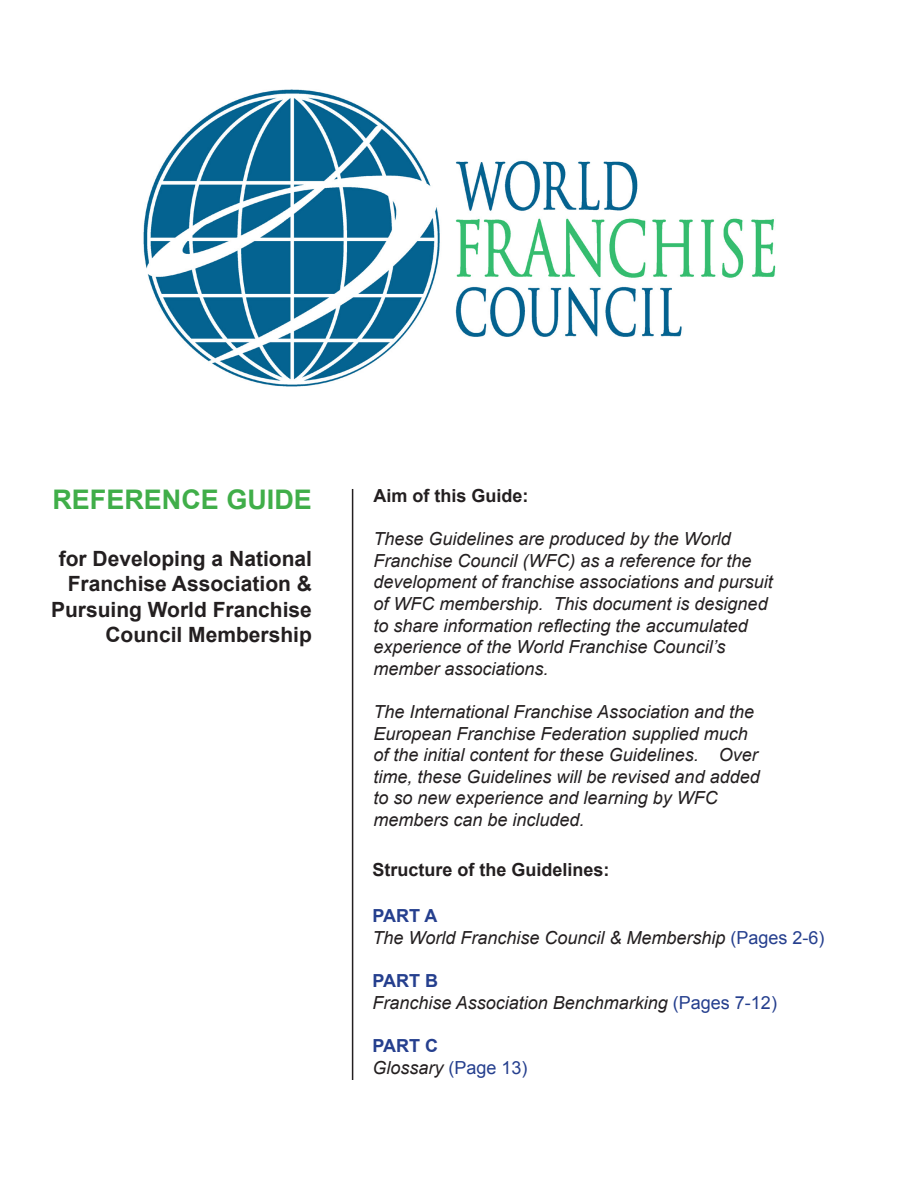
<style>
.page{position:relative;width:918px;height:1188px;background:#fff}
.page>*{position:absolute;margin:0;border:0;box-sizing:border-box;transform-origin:0 0}
.t1{font:700 27px "Arial";color:#40ae49}
.t2{font:700 21px/25.2px "Arial";color:#231f20;text-align:center}
.t3{font:italic 18px/21.6px "Arial";color:#231f20}
.t4{font:700 18px "Arial";color:#231f20}
.t5{font:700 18px "Arial";color:#253f8e}
.s1{font-style:normal;color:#253f8e}
</style>
<div class="page">
<img style="left:143px;top:89px;width:633px;height:298px">
<hr style="left:352px;top:489px;width:1px;height:591px;background:#231f20">
<p class="t1" style="left:52px;top:481px;width:261px">REFERENCE GUIDE</p>
<p class="t2" style="left:59px;top:547px;width:255px">for Developing a National<br>Franchise Association &amp;</p>
<p class="t2" style="left:51px;top:597px;width:262px;text-align:right">Pursuing World Franchise<br>Council Membership</p>
<p class="t4" style="left:374px;top:484px;width:157px">Aim of this Guide:</p>
<p class="t3" style="left:374px;top:528px;width:401px">These Guidelines are produced by the World Franchise Council (WFC) as a reference for the development of franchise associations and pursuit of WFC membership. This document is designed to share information reflecting the accumulated experience of the World Franchise Council’s member associations.</p>
<p class="t3" style="left:374px;top:701px;width:388px">The International Franchise Association and the European Franchise Federation supplied much of the initial content for these Guidelines. Over time, these Guidelines will be revised and added to so new experience and learning by WFC members can be included.</p>
<p class="t4" style="left:372px;top:857px;width:239px">Structure of the Guidelines:</p>
<p class="t5" style="left:372px;top:904px;width:66px">PART A</p>
<p class="t3" style="left:372px;top:927px;width:454px">The World Franchise Council &amp; Membership <span class="s1">(Pages 2-6)</span></p>
<p class="t5" style="left:372px;top:969px;width:67px">PART B</p>
<p class="t3" style="left:372px;top:992px;width:406px">Franchise Association Benchmarking <span class="s1">(Pages 7-12)</span></p>
<p class="t5" style="left:372px;top:1034px;width:67px">PART C</p>
<p class="t3" style="left:372px;top:1057px;width:157px">Glossary <span class="s1">(Page 13)</span></p>
</div>
